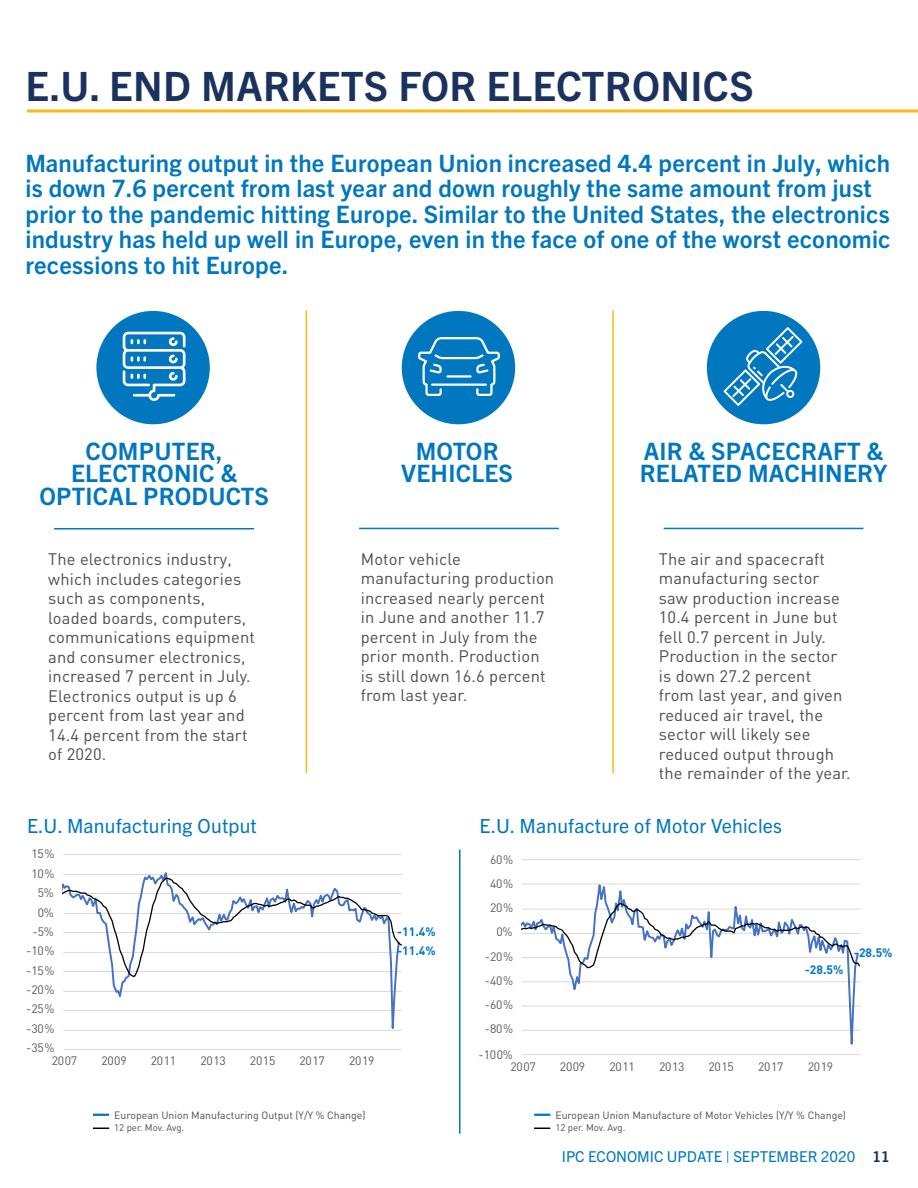
<style>
.page{position:relative;width:918px;height:1188px;background:#fff}
.page>*{position:absolute;margin:0;border:0;box-sizing:border-box;transform-origin:0 0}
.t1{font:700 40.5px "Trade Gothic Next LT Pro";letter-spacing:.01em;color:#1a325d}
.t2{font:700 24px/25.5px "Trade Gothic Next LT Pro";letter-spacing:.01em;color:#0077be}
.t3{font:19.5px "Trade Gothic Next LT Pro";letter-spacing:.01em;color:#0077be}
.t4{font:16.5px/19.5px "DIN";letter-spacing:.01em;color:#4d4d4f}
.t5{font:15px "Trade Gothic Next LT Pro";color:#0077be}
.t6{font:12.15px "DIN";letter-spacing:-.02em;color:#595959}
.t7{font:700 12.15px "DIN";color:#0077be}
.t8{font:10.5px "DIN";color:#4d4d4f}
.t9{font:9.6px "DIN";color:#4d4d4f}
.s1{font-weight:700;color:#1a325d}
</style>
<div class="page">
<hr style="left:27px;top:109px;width:891px;height:3px;background:#fdb813">
<hr style="left:306px;top:310px;width:1px;height:463px;background:#fdb813">
<hr style="left:612px;top:310px;width:2px;height:463px;background:#fdb813">
<div style="left:402px;top:311px;width:113px;height:113px;background:#0077be;border-radius:50%"></div>
<div style="left:96px;top:311px;width:114px;height:113px;background:#0077be;border-radius:50%"></div>
<div style="left:707px;top:311px;width:113px;height:113px;background:#0077be;border-radius:50%"></div>
<svg style="left:724px;top:327px;width:79px;height:79px"></svg>
<svg style="left:123px;top:332px;width:63px;height:69px"></svg>
<svg style="left:418px;top:337px;width:82px;height:59px"></svg>
<hr style="left:459px;top:850px;width:1px;height:284px;background:#0077be">
<hr style="left:359px;top:528px;width:200px;height:1px;background:#0077be">
<hr style="left:54px;top:528px;width:200px;height:2px;background:#0077be">
<hr style="left:664px;top:528px;width:199px;height:1px;background:#0077be">
<svg style="left:534px;top:1114px;width:16px;height:2px"></svg>
<svg style="left:534px;top:1128px;width:16px;height:1px"></svg>
<svg style="left:93px;top:1114px;width:16px;height:2px"></svg>
<svg style="left:93px;top:1128px;width:16px;height:1px"></svg>
<hr style="left:63px;top:1049px;width:339px;height:1px;background:#d9d9d9">
<hr style="left:63px;top:1030px;width:339px;height:1px;background:#d9d9d9">
<hr style="left:63px;top:1010px;width:339px;height:1px;background:#d9d9d9">
<hr style="left:63px;top:991px;width:339px;height:1px;background:#d9d9d9">
<hr style="left:63px;top:971px;width:339px;height:1px;background:#d9d9d9">
<hr style="left:63px;top:952px;width:339px;height:1px;background:#d9d9d9">
<hr style="left:63px;top:932px;width:339px;height:1px;background:#d9d9d9">
<hr style="left:63px;top:893px;width:339px;height:1px;background:#d9d9d9">
<hr style="left:63px;top:874px;width:339px;height:1px;background:#d9d9d9">
<hr style="left:63px;top:854px;width:339px;height:1px;background:#d9d9d9">
<hr style="left:63px;top:913px;width:339px;height:1px;background:#d9d9d9">
<svg style="left:112px;top:872px;width:285px;height:158px"></svg>
<svg style="left:63px;top:877px;width:338px;height:101px"></svg>
<hr style="left:522px;top:1054px;width:339px;height:1px;background:#d9d9d9">
<hr style="left:522px;top:1030px;width:339px;height:1px;background:#d9d9d9">
<hr style="left:522px;top:1006px;width:339px;height:1px;background:#d9d9d9">
<hr style="left:522px;top:982px;width:339px;height:1px;background:#d9d9d9">
<hr style="left:522px;top:957px;width:339px;height:1px;background:#d9d9d9">
<hr style="left:522px;top:909px;width:339px;height:1px;background:#d9d9d9">
<hr style="left:522px;top:884px;width:339px;height:1px;background:#d9d9d9">
<hr style="left:522px;top:859px;width:339px;height:1px;background:#d9d9d9">
<hr style="left:522px;top:933px;width:339px;height:1px;background:#d9d9d9">
<svg style="left:522px;top:883px;width:338px;height:162px"></svg>
<svg style="left:522px;top:902px;width:338px;height:67px"></svg>
<h1 class="t1" style="left:26px;top:58px;width:730px">E.U. END MARKETS FOR ELECTRONICS</h1>
<p class="t2" style="left:26px;top:148px;width:867px">Manufacturing output in the European Union increased 4.4 percent in July, which is down 7.6 percent from last year and down roughly the same amount from just prior to the pandemic hitting Europe. Similar to the United States, the electronics industry has held up well in Europe, even in the face of one of the worst economic recessions to hit Europe.</p>
<h2 class="t2" style="left:39px;top:438px;width:231px;line-height:22.5px;text-align:center">COMPUTER,<br>ELECTRONIC &amp;<br>OPTICAL PRODUCTS</h2>
<h2 class="t2" style="left:401px;top:438px;width:113px;line-height:22.5px;text-align:center">MOTOR<br>VEHICLES</h2>
<h2 class="t2" style="left:640px;top:438px;width:249px;line-height:22.5px">AIR &amp; SPACECRAFT &amp;<br>RELATED MACHINERY</h2>
<p class="t4" style="left:361px;top:549px;width:195px">Motor vehicle manufacturing production increased nearly percent in June and another 11.7 percent in July from the prior month. Production is still down 16.6 percent from last year.</p>
<p class="t4" style="left:48px;top:549px;width:208px">The electronics industry, which includes categories such as components, loaded boards, computers, communications equipment and consumer electronics, increased 7 percent in July.<br>Electronics output is up 6 percent from last year and<br>14.4 percent from the start of 2020.</p>
<p class="t4" style="left:659px;top:549px;width:193px">The air and spacecraft manufacturing sector saw production increase<br>10.4 percent in June but fell 0.7 percent in July.<br>Production in the sector is down 27.2 percent<br>from last year, and given reduced air travel, the sector will likely see reduced output through the remainder of the year.</p>
<p class="t3" style="left:27px;top:812px;width:231px">E.U. Manufacturing Output</p>
<p class="t3" style="left:480px;top:812px;width:304px">E.U. Manufacture of Motor Vehicles</p>
<p class="t6" style="left:31px;top:847px;width:25px">15%</p>
<p class="t6" style="left:31px;top:866px;width:25px">10%</p>
<p class="t6" style="left:38px;top:885px;width:18px">5%</p>
<p class="t6" style="left:38px;top:905px;width:18px">0%</p>
<p class="t6" style="left:33px;top:924px;width:23px">-5%</p>
<p class="t6" style="left:26px;top:944px;width:30px">-10%</p>
<p class="t6" style="left:26px;top:963px;width:30px">-15%</p>
<p class="t6" style="left:26px;top:982px;width:30px">-20%</p>
<p class="t6" style="left:26px;top:1002px;width:30px">-25%</p>
<p class="t6" style="left:26px;top:1021px;width:30px">-30%</p>
<p class="t6" style="left:26px;top:1040px;width:30px">-35%</p>
<p class="t6" style="left:52px;top:1054px;width:27px">2007</p>
<p class="t6" style="left:101px;top:1054px;width:27px">2009</p>
<p class="t6" style="left:151px;top:1054px;width:27px">2011</p>
<p class="t6" style="left:200px;top:1054px;width:27px">2013</p>
<p class="t6" style="left:250px;top:1054px;width:27px">2015</p>
<p class="t6" style="left:300px;top:1054px;width:27px">2017</p>
<p class="t6" style="left:349px;top:1054px;width:27px">2019</p>
<p class="t8" style="left:114px;top:1109px;width:253px">European Union Manufacturing Output (Y/Y % Change)</p>
<p class="t9" style="left:114px;top:1121px;width:71px">12 per. Mov. Avg.</p>
<p class="t7" style="left:397px;top:924px;width:40px">-11.4%</p>
<p class="t7" style="left:397px;top:943px;width:40px">-11.4%</p>
<p class="t6" style="left:490px;top:852px;width:25px">60%</p>
<p class="t6" style="left:490px;top:876px;width:25px">40%</p>
<p class="t6" style="left:490px;top:900px;width:25px">20%</p>
<p class="t6" style="left:496px;top:924px;width:18px">0%</p>
<p class="t6" style="left:485px;top:949px;width:30px">-20%</p>
<p class="t6" style="left:485px;top:973px;width:30px">-40%</p>
<p class="t6" style="left:485px;top:997px;width:30px">-60%</p>
<p class="t6" style="left:485px;top:1021px;width:30px">-80%</p>
<p class="t6" style="left:479px;top:1047px;width:36px">-100%</p>
<p class="t7" style="left:805px;top:962px;width:40px">-28.5%</p>
<p class="t6" style="left:510px;top:1059px;width:27px">2007</p>
<p class="t6" style="left:560px;top:1059px;width:27px">2009</p>
<p class="t6" style="left:609px;top:1059px;width:27px">2011</p>
<p class="t6" style="left:659px;top:1059px;width:27px">2013</p>
<p class="t6" style="left:709px;top:1059px;width:27px">2015</p>
<p class="t6" style="left:758px;top:1059px;width:27px">2017</p>
<p class="t6" style="left:808px;top:1059px;width:27px">2019</p>
<p class="t7" style="left:854px;top:945px;width:40px">-28.5%</p>
<p class="t8" style="left:555px;top:1109px;width:292px">European Union Manufacture of Motor Vehicles (Y/Y % Change)</p>
<p class="t9" style="left:555px;top:1121px;width:71px">12 per. Mov. Avg.</p>
<p class="t5" style="left:562px;top:1146px;width:330px">IPC ECONOMIC UPDATE | SEPTEMBER 2020 <span class="s1">11</span></p>
</div>
